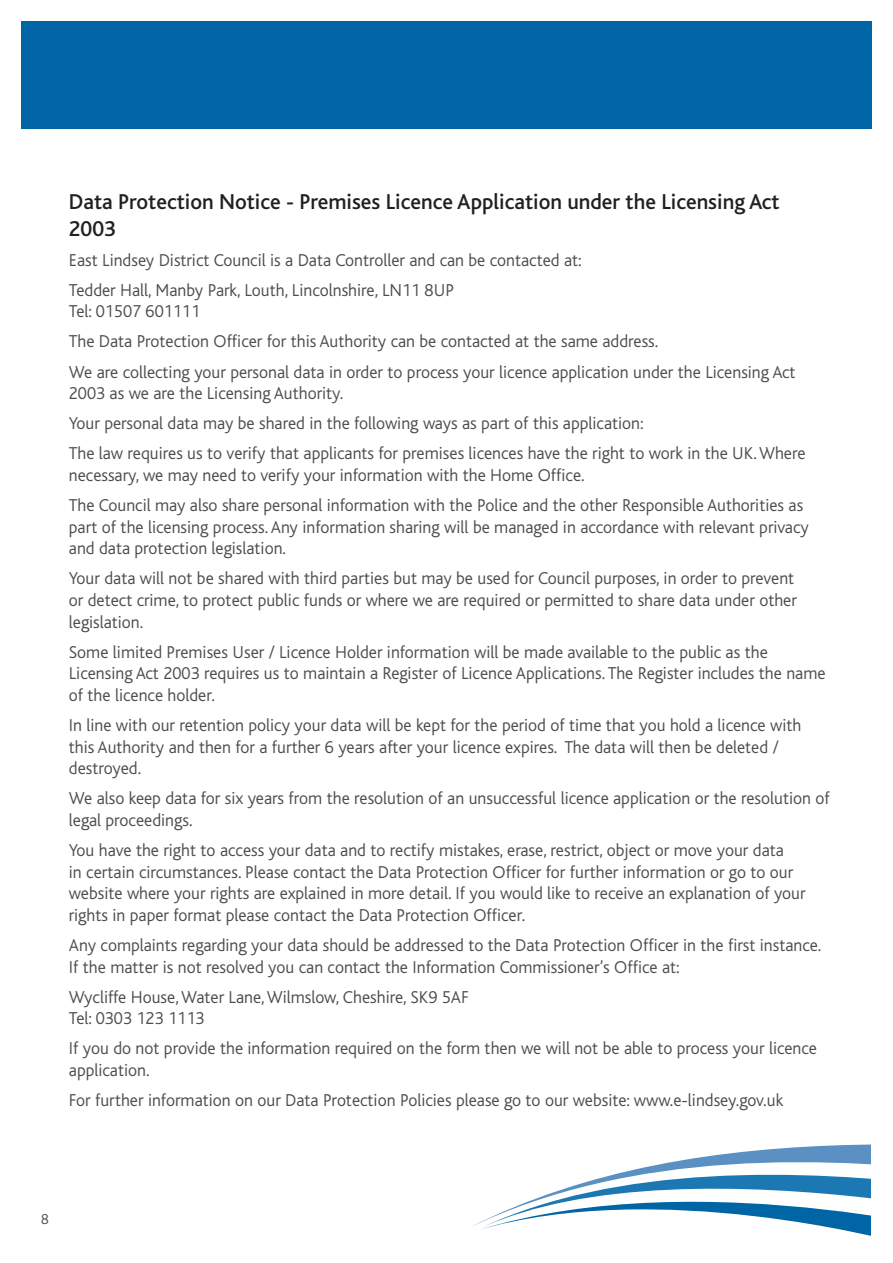
<style>
.page{position:relative;width:893px;height:1263px;background:#fff}
.page>*{position:absolute;margin:0;border:0;box-sizing:border-box;transform-origin:0 0}
.Sub_Heading{font:500 22.5px/27px "Bliss";color:#231f20}
.Body_Text{font:300 18px/21.6px "Bliss";color:#4b4c4d}
.t1{font:300 15px "Bliss";color:#4b4c4d}
</style>
<div class="page">
<svg style="left:684px;top:1144px;width:187px;height:16px;fill:#5a90c2"></svg>
<svg style="left:478px;top:1160px;width:393px;height:76px"></svg>
<div style="left:21px;top:21px;width:851px;height:108px;background:#0065a4"></div>
<p class="Sub_Heading" style="left:69px;top:188px;width:712px">Data Protection Notice - Premises Licence Application under the Licensing Act<br>2003</p>
<p class="Body_Text" style="left:69px;top:249px;width:514px">East Lindsey District Council is a Data Controller and can be contacted at:</p>
<p class="Body_Text" style="left:69px;top:279px;width:386px">Tedder Hall, Manby Park, Louth, Lincolnshire, LN11 8UP<br>Tel: 01507 601111</p>
<p class="Body_Text" style="left:69px;top:331px;width:591px">The Data Protection Officer for this Authority can be contacted at the same address.</p>
<p class="Body_Text" style="left:69px;top:361px;width:728px">We are collecting your personal data in order to process your licence application under the Licensing Act<br>2003 as we are the Licensing Authority.</p>
<p class="Body_Text" style="left:69px;top:413px;width:576px">Your personal data may be shared in the following ways as part of this application:</p>
<p class="Body_Text" style="left:69px;top:443px;width:738px">The law requires us to verify that applicants for premises licences have the right to work in the UK. Where necessary, we may need to verify your information with the Home Office.</p>
<p class="Body_Text" style="left:69px;top:495px;width:741px">The Council may also share personal information with the Police and the other Responsible Authorities as part of the licensing process. Any information sharing will be managed in accordance with relevant privacy and data protection legislation.</p>
<p class="Body_Text" style="left:69px;top:568px;width:730px">Your data will not be shared with third parties but may be used for Council purposes, in order to prevent or detect crime, to protect public funds or where we are required or permitted to share data under other legislation.</p>
<p class="Body_Text" style="left:69px;top:641px;width:758px">Some limited Premises User / Licence Holder information will be made available to the public as the<br>Licensing Act 2003 requires us to maintain a Register of Licence Applications. The Register includes the name of the licence holder.</p>
<p class="Body_Text" style="left:69px;top:715px;width:734px">In line with our retention policy your data will be kept for the period of time that you hold a licence with this Authority and then for a further 6 years after your licence expires. The data will then be deleted / destroyed.</p>
<p class="Body_Text" style="left:69px;top:788px;width:762px">We also keep data for six years from the resolution of an unsuccessful licence application or the resolution of legal proceedings.</p>
<p class="Body_Text" style="left:69px;top:840px;width:738px">You have the right to access your data and to rectify mistakes, erase, restrict, object or move your data<br>in certain circumstances. Please contact the Data Protection Officer for further information or go to our website where your rights are explained in more detail. If you would like to receive an explanation of your rights in paper format please contact the Data Protection Officer.</p>
<p class="Body_Text" style="left:69px;top:934px;width:754px">Any complaints regarding your data should be addressed to the Data Protection Officer in the first instance.<br>If the matter is not resolved you can contact the Information Commissioner’s Office at:</p>
<p class="Body_Text" style="left:69px;top:986px;width:402px">Wycliffe House, Water Lane, Wilmslow, Cheshire, SK9 5AF<br>Tel: 0303 123 1113</p>
<p class="Body_Text" style="left:69px;top:1038px;width:750px">If you do not provide the information required on the form then we will not be able to process your licence application.</p>
<p class="Body_Text" style="left:69px;top:1090px;width:716px">For further information on our Data Protection Policies please go to our website: www.e-lindsey.gov.uk</p>
<p class="t1" style="left:41px;top:1211px;width:9px">8</p>
</div>
